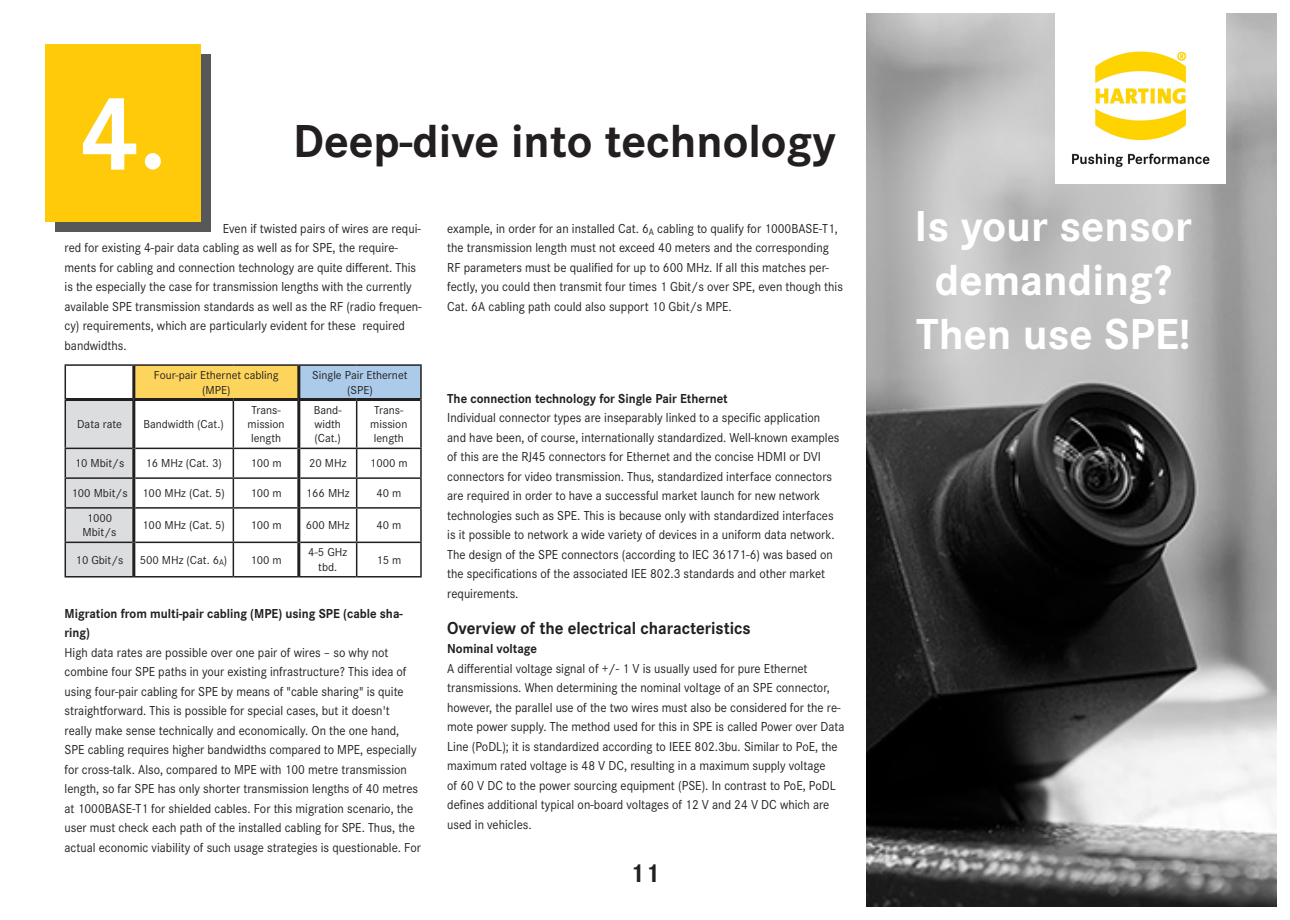
<style>
.page{position:relative;width:1290px;height:920px;background:#fff}
.page>*{position:absolute;margin:0;border:0;box-sizing:border-box;transform-origin:0 0}
.t1{font:700 108px "Corporate S Pro";color:#fff}
.Überschrift_1{font:700 48px "Corporate S Pro";color:#231f20}
.t2{font:700 45px/54px "Corporate S Pro";color:#fff;text-align:center}
.t3{font:700 27px "Corporate S Pro";color:#231f20}
.t4{font:700 18px "Corporate S Pro";color:#231f20;scale:.94 1}
.t5{font:13.5px/19.5px "Corporate S Pro";color:#231f20;scale:.94 1}
.t6{font:700 13.5px/19.5px "Corporate S Pro";color:#231f20;scale:.94 1}
.t7{font:12px/14.4px "Corporate S Pro";color:#231f20;text-align:center}
</style>
<div class="page">
<img style="left:866px;top:14px;width:410px;height:892px">
<div style="left:55px;top:54px;width:155px;height:178px;background:#57585a"></div>
<div style="left:45px;top:44px;width:156px;height:177px;background:#feca0a"></div>
<div style="left:134px;top:365px;width:165px;height:34px;background:#fed55c"></div>
<div style="left:299px;top:365px;width:122px;height:34px;background:#accbea"></div>
<hr style="left:65px;top:364px;width:69px;height:2px;background:#231f20">
<hr style="left:65px;top:366px;width:1px;height:33px;background:#231f20">
<hr style="left:134px;top:364px;width:99px;height:2px;background:#231f20">
<hr style="left:233px;top:364px;width:66px;height:2px;background:#231f20">
<hr style="left:299px;top:364px;width:58px;height:2px;background:#231f20">
<hr style="left:357px;top:364px;width:65px;height:2px;background:#231f20">
<hr style="left:420px;top:366px;width:2px;height:33px;background:#231f20">
<hr style="left:233px;top:401px;width:1px;height:47px;background:#231f20">
<hr style="left:356px;top:401px;width:1px;height:47px;background:#231f20">
<hr style="left:420px;top:399px;width:2px;height:49px;background:#231f20">
<hr style="left:135px;top:448px;width:98px;height:1px;background:#231f20">
<hr style="left:233px;top:448px;width:64px;height:1px;background:#231f20">
<hr style="left:300px;top:448px;width:57px;height:1px;background:#231f20">
<hr style="left:357px;top:448px;width:65px;height:1px;background:#231f20">
<hr style="left:420px;top:449px;width:2px;height:28px;background:#231f20">
<div style="left:65px;top:399px;width:67px;height:177px;background:#dcdddf"></div>
<hr style="left:135px;top:477px;width:98px;height:2px;background:#231f20">
<hr style="left:233px;top:477px;width:64px;height:2px;background:#231f20">
<svg style="left:233px;top:449px;width:1px;height:58px"></svg>
<hr style="left:300px;top:477px;width:57px;height:2px;background:#231f20">
<hr style="left:357px;top:477px;width:65px;height:2px;background:#231f20">
<svg style="left:356px;top:449px;width:1px;height:58px"></svg>
<hr style="left:420px;top:479px;width:2px;height:28px;background:#231f20">
<hr style="left:65px;top:507px;width:67px;height:2px;background:#231f20">
<hr style="left:65px;top:509px;width:1px;height:33px;background:#231f20">
<hr style="left:135px;top:507px;width:98px;height:2px;background:#231f20">
<hr style="left:233px;top:507px;width:64px;height:2px;background:#231f20">
<hr style="left:233px;top:509px;width:1px;height:33px;background:#231f20">
<hr style="left:300px;top:507px;width:57px;height:2px;background:#231f20">
<hr style="left:357px;top:507px;width:65px;height:2px;background:#231f20">
<hr style="left:356px;top:509px;width:1px;height:33px;background:#231f20">
<hr style="left:420px;top:509px;width:2px;height:33px;background:#231f20">
<hr style="left:65px;top:542px;width:67px;height:1px;background:#231f20">
<hr style="left:65px;top:543px;width:1px;height:33px;background:#231f20">
<hr style="left:135px;top:542px;width:98px;height:1px;background:#231f20">
<hr style="left:233px;top:542px;width:64px;height:1px;background:#231f20">
<hr style="left:233px;top:543px;width:1px;height:33px;background:#231f20">
<hr style="left:300px;top:542px;width:57px;height:1px;background:#231f20">
<hr style="left:357px;top:542px;width:65px;height:1px;background:#231f20">
<hr style="left:356px;top:543px;width:1px;height:33px;background:#231f20">
<hr style="left:420px;top:543px;width:2px;height:33px;background:#231f20">
<hr style="left:65px;top:576px;width:69px;height:1px;background:#231f20">
<hr style="left:134px;top:576px;width:99px;height:1px;background:#231f20">
<hr style="left:233px;top:576px;width:66px;height:1px;background:#231f20">
<hr style="left:299px;top:576px;width:58px;height:1px;background:#231f20">
<hr style="left:357px;top:576px;width:65px;height:1px;background:#231f20">
<hr style="left:297px;top:401px;width:3px;height:47px;background:#231f20">
<hr style="left:297px;top:448px;width:3px;height:30px;background:#231f20">
<hr style="left:297px;top:478px;width:3px;height:30px;background:#231f20">
<hr style="left:297px;top:508px;width:3px;height:34px;background:#231f20">
<hr style="left:297px;top:542px;width:3px;height:34px;background:#231f20">
<hr style="left:297px;top:366px;width:3px;height:32px;background:#231f20">
<hr style="left:132px;top:366px;width:3px;height:32px;background:#231f20">
<hr style="left:132px;top:401px;width:3px;height:47px;background:#231f20">
<hr style="left:132px;top:448px;width:3px;height:30px;background:#231f20">
<hr style="left:132px;top:478px;width:3px;height:30px;background:#231f20">
<hr style="left:132px;top:508px;width:3px;height:34px;background:#231f20">
<hr style="left:132px;top:542px;width:3px;height:34px;background:#231f20">
<hr style="left:66px;top:398px;width:68px;height:3px;background:#231f20">
<hr style="left:134px;top:398px;width:99px;height:3px;background:#231f20">
<hr style="left:233px;top:398px;width:66px;height:3px;background:#231f20">
<hr style="left:299px;top:398px;width:58px;height:3px;background:#231f20">
<hr style="left:357px;top:398px;width:63px;height:3px;background:#231f20">
<div style="left:1055px;top:14px;width:170px;height:170px;background:#fff"></div>
<img style="left:1072px;top:51px;width:138px;height:116px">
<p class="t1" style="left:80px;top:48px;width:88px">4.</p>
<p class="Überschrift_1" style="left:293px;top:103px;width:544px">Deep-dive into technology</p>
<p class="t5" style="left:65px;top:218px;width:381px;text-indent:158px">Even if twisted pairs of wires are requi&shy;red for existing 4-pair data cabling as well as for SPE, the require&shy;ments for cabling and connection technology are quite different. This is the especially the case for transmission lengths with the currently available SPE transmission standards as well as the RF (radio frequen&shy;cy) requirements, which are particularly evident for these required bandwidths.</p>
<p class="t7" style="left:154px;top:367px;width:126px">Four-pair Ethernet cabling (MPE)</p>
<p class="t7" style="left:312px;top:367px;width:97px">Single Pair Ethernet (SPE)</p>
<p class="t7" style="left:77px;top:416px;width:46px">Data rate</p>
<p class="t7" style="left:143px;top:416px;width:82px">Bandwidth (Cat.)</p>
<p class="t7" style="left:248px;top:401px;width:39px">Trans&shy;mission length</p>
<p class="t7" style="left:314px;top:401px;width:29px;text-align:justify">Band&shy;width (Cat.)</p>
<p class="t7" style="left:370px;top:401px;width:39px">Trans&shy;mission length</p>
<p class="t7" style="left:75px;top:455px;width:51px">10 Mbit/s</p>
<p class="t7" style="left:145px;top:455px;width:78px">16 MHz (Cat. 3)</p>
<p class="t7" style="left:250px;top:455px;width:33px">100 m</p>
<p class="t7" style="left:309px;top:455px;width:39px">20 MHz</p>
<p class="t7" style="left:370px;top:455px;width:39px">1000 m</p>
<p class="t7" style="left:72px;top:485px;width:58px">100 Mbit/s</p>
<p class="t7" style="left:142px;top:485px;width:84px">100 MHz (Cat. 5)</p>
<p class="t7" style="left:250px;top:485px;width:33px">100 m</p>
<p class="t7" style="left:306px;top:485px;width:45px">166 MHz</p>
<p class="t7" style="left:376px;top:485px;width:26px">40 m</p>
<p class="t7" style="left:83px;top:510px;width:35px">1000<br>Mbit/s</p>
<p class="t7" style="left:142px;top:517px;width:84px">100 MHz (Cat. 5)</p>
<p class="t7" style="left:250px;top:517px;width:33px">100 m</p>
<p class="t7" style="left:306px;top:517px;width:45px">600 MHz</p>
<p class="t7" style="left:376px;top:517px;width:26px">40 m</p>
<p class="t7" style="left:76px;top:551px;width:49px">10 Gbit/s</p>
<p class="t7" style="left:140px;top:551px;width:89px">500 MHz (Cat. 6<sub>A</sub>)</p>
<p class="t7" style="left:250px;top:551px;width:33px">100 m</p>
<p class="t7" style="left:308px;top:544px;width:40px">4-5 GHz tbd.</p>
<p class="t7" style="left:376px;top:551px;width:26px">15 m</p>
<p class="t6" style="left:65px;top:602px;width:361px">Migration from multi-pair cabling (MPE) using SPE (cable sha&shy;ring)</p>
<p class="t5" style="left:65px;top:641px;width:381px">High data rates are possible over one pair of wires – so why not combine four SPE paths in your existing infrastructure? This idea of using four-pair cabling for SPE by means of "cable sharing" is quite straightforward. This is possible for special cases, but it doesn't<br>really make sense technically and economically. On the one hand, SPE cabling requires higher bandwidths compared to MPE, especially for cross-talk. Also, compared to MPE with 100 metre transmission length, so far SPE has only shorter transmission lengths of 40 metres at 1000BASE-T1 for shielded cables. For this migration scenario, the user must check each path of the installed cabling for SPE. Thus, the actual economic viability of such usage strategies is questionable. For</p>
<p class="t5" style="left:447px;top:218px;width:422px">example, in order for an installed Cat. 6<sub>A</sub> cabling to qualify for 1000BASE-T1, the transmission length must not exceed 40 meters and the corresponding RF parameters must be qualified for up to 600 MHz. If all this matches per&shy;fectly, you could then transmit four times 1 Gbit/s over SPE, even though this Cat. 6A cabling path could also support 10 Gbit/s MPE.</p>
<p class="t6" style="left:447px;top:388px;width:300px">The connection technology for Single Pair Ethernet</p>
<p class="t5" style="left:447px;top:407px;width:419px">Individual connector types are inseparably linked to a specific application and have been, of course, internationally standardized. Well-known examples of this are the RJ45 connectors for Ethernet and the concise HDMI or DVI connectors for video transmission. Thus, standardized interface connectors are required in order to have a successful market launch for new network technologies such as SPE. This is because only with standardized interfaces is it possible to network a wide variety of devices in a uniform data network.<br>The design of the SPE connectors (according to IEC 36171-6) was based on the specifications of the associated IEE 802.3 standards and other market requirements.</p>
<p class="t4" style="left:447px;top:613px;width:324px">Overview of the electrical characteristics</p>
<p class="t6" style="left:447px;top:638px;width:97px">Nominal voltage</p>
<p class="t5" style="left:447px;top:657px;width:424px">A differential voltage signal of +/- 1 V is usually used for pure Ethernet transmissions. When determining the nominal voltage of an SPE connector, however, the parallel use of the two wires must also be considered for the re&shy;mote power supply. The method used for this in SPE is called Power over Data Line (PoDL); it is standardized according to IEEE 802.3bu. Similar to PoE, the maximum rated voltage is 48 V DC, resulting in a maximum supply voltage<br>of 60 V DC to the power sourcing equipment (PSE). In contrast to PoE, PoDL defines additional typical on-board voltages of 12 V and 24 V DC which are used in vehicles.</p>
<p class="t3" style="left:630px;top:851px;width:32px">11</p>
<p class="t2" style="left:914px;top:196px;width:279px">Is your sensor demanding?<br>Then use SPE!</p>
</div>
